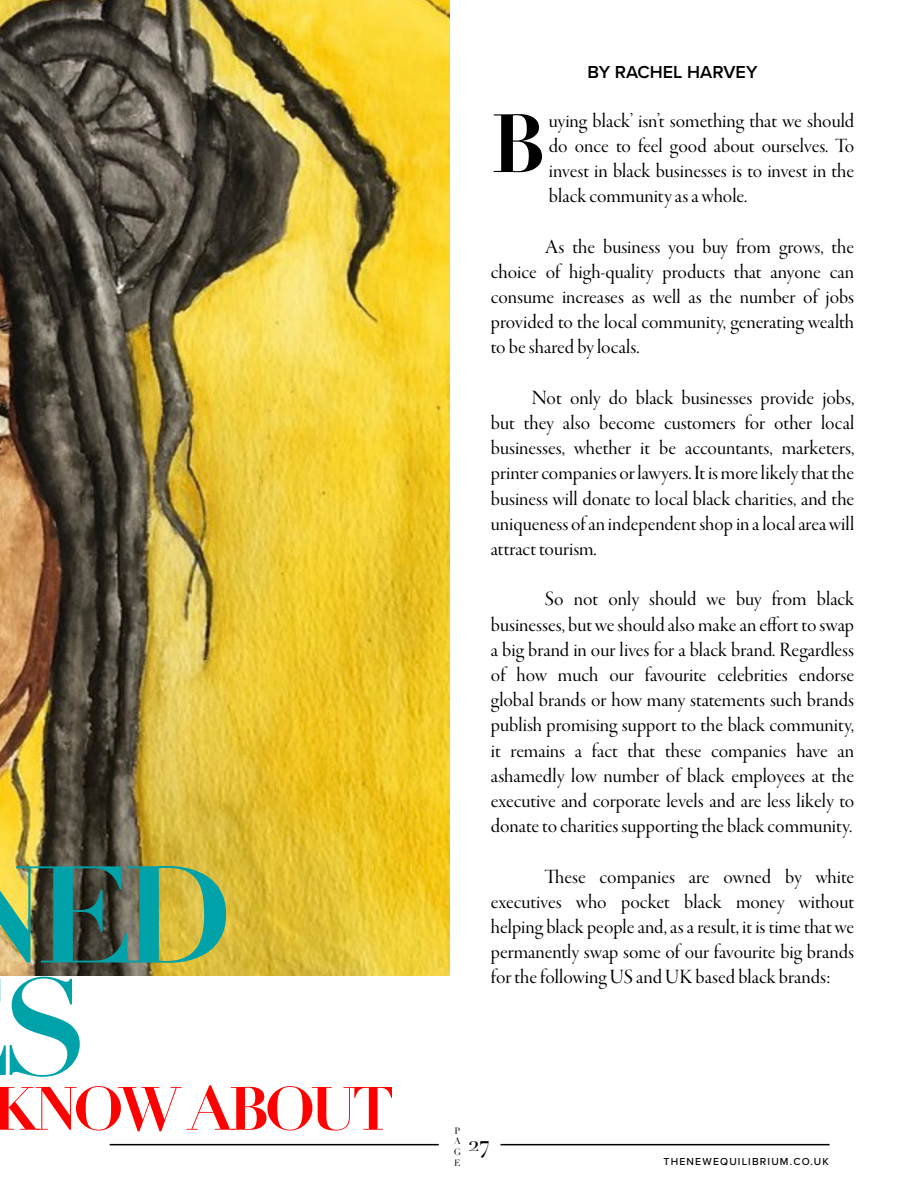
<style>
.page{position:relative;width:918px;height:1188px;background:#fff}
.page>*{position:absolute;margin:0;border:0;box-sizing:border-box;transform-origin:0 0}
.t1{font:700 135px/112.5px "Didot";color:#00a2a9}
.t2{font:700 81px "Didot";color:#000}
.t3{font:700 60px "Didot";letter-spacing:-.08em;color:#f00}
.t4{font:22.5px "Didot";color:#000}
.t5{font:21px/25.2px "Garamond Premr Pro Disp";color:#000;text-align:justify}
.t6{font:600 18px "Proxima Nova";color:#000}
.t7{font:500 10.5px "Proxima Nova";letter-spacing:.11em;color:#000}
.t8{font:9px/10.8px "Didot";color:#000;text-align:justify}
</style>
<div class="page">
<hr style="left:110px;top:1144px;width:329px;height:1px;background:#000">
<hr style="left:500px;top:1144px;width:330px;height:1px;background:#000">
<img style="left:0;top:0;width:450px;height:975px">
<h1 class="t1" style="left:1px;top:860px;width:233px">ED<br>S</h1>
<h3 class="t3" style="left:-8px;top:1071px;width:404px">KNOW ABOUT</h3>
<p class="t6" style="left:588px;top:59px;width:171px">BY RACHEL HARVEY</p>
<p class="t5" style="left:549px;top:108px;width:307px">uying black’ isn’t something that we should do once to feel good about ourselves. To invest in black businesses is to invest in the black community as a whole.</p>
<p class="t5" style="left:491px;top:234px;width:365px;text-indent:54px">As the business you buy from grows, the choice of high-quality products that anyone can consume increases as well as the number of jobs provided to the local community, generating wealth to be shared by locals.</p>
<p class="t5" style="left:491px;top:385px;width:365px;text-indent:41px">Not only do black businesses provide jobs, but they also become customers for other local businesses, whether it be accountants, marketers, printer companies or lawyers. It is more likely that the business will donate to local black charities, and the uniqueness of an independent shop in a local area will attract tourism.</p>
<p class="t5" style="left:491px;top:587px;width:365px;text-indent:54px">So not only should we buy from black businesses, but we should also make an effort to swap a big brand in our lives for a black brand. Regardless of how much our favourite celebrities endorse global brands or how many statements such brands publish promising support to the black community, it remains a fact that these companies have an ashamedly low number of black employees at the executive and corporate levels and are less likely to donate to charities supporting the black community.</p>
<p class="t5" style="left:491px;top:864px;width:365px;text-indent:54px">These companies are owned by white executives who pocket black money without helping black people and, as a result, it is time that we permanently swap some of our favourite big brands for the following US and UK based black brands:</p>
<h2 class="t2" style="left:491px;top:93px;width:57px">B</h2>
<p class="t8" style="left:454px;top:1125px;width:9px">P A G E</p>
<p class="t4" style="left:468px;top:1130px;width:23px">27</p>
<p class="t7" style="left:664px;top:1154px;width:167px">THENEWEQUILIBRIUM.CO.UK</p>
</div>
